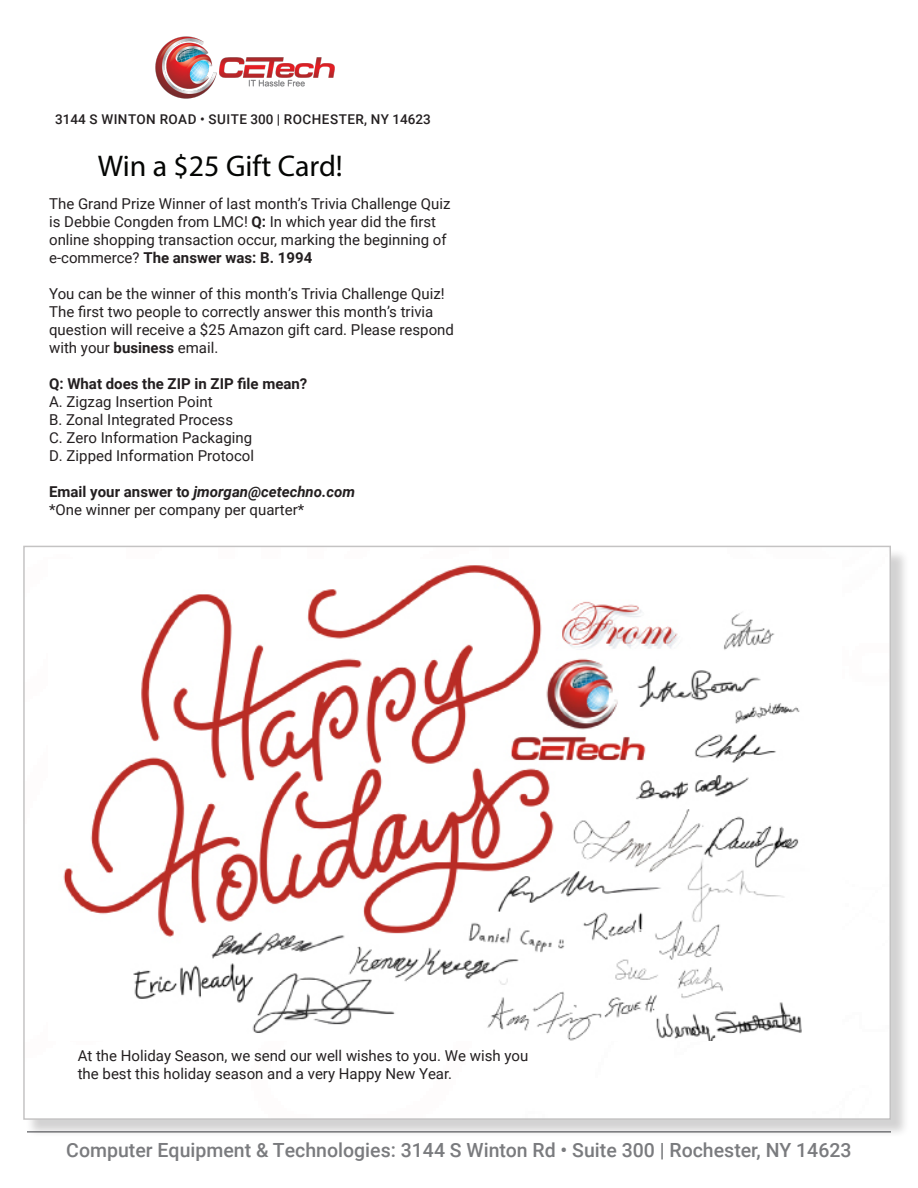
<style>
.page{position:relative;width:918px;height:1188px;background:#fff}
.page>*{position:absolute;margin:0;border:0;box-sizing:border-box;transform-origin:0 0}
.heading_1_centered{font:30px "Myriad Pro";color:#040503}
.t1{font:500 19.5px "Roboto";color:#7a7b7e}
.body_copy{font:15px/18px "Roboto";color:#231f20}
.t2{font:italic 700 15px "Roboto";color:#231f20}
.t3{font:700 15px "Roboto";color:#231f20}
.t4{font:500 13.5px "Roboto";letter-spacing:.035em;color:#231f20}
.s1{font-weight:700}
.s2{font-style:normal}
</style>
<div class="page">
<img style="left:155px;top:36px;width:180px;height:63px">
<div style="left:25px;top:548px;width:884px;height:591px;background:#231f20;opacity:.75"></div>
<img style="left:26px;top:549px;width:862px;height:568px">
<img style="left:49px;top:560px;width:792px;height:481px">
<p class="t4" style="left:55px;top:110px;width:377px">3144 S WINTON ROAD • SUITE 300 | ROCHESTER, NY 14623</p>
<p class="heading_1_centered" style="left:98px;top:147px;width:247px">Win a $25 Gift Card!</p>
<p class="body_copy" style="left:49px;top:194px;width:403px">The Grand Prize Winner of last month’s Trivia Challenge Quiz is Debbie Congden from LMC! <span class="s1">Q:</span> In which year did the first online shopping transaction occur, marking the beginning of e-commerce? <span class="s1">The answer was: B. 1994</span></p>
<p class="body_copy" style="left:49px;top:284px;width:406px">You can be the winner of this month’s Trivia Challenge Quiz!<br>The first two people to correctly answer this month’s trivia question will receive a $25 Amazon gift card. Please respond with your <span class="s1">business</span> email.</p>
<p class="t3" style="left:49px;top:373px;width:260px">Q: What does the ZIP in ZIP file mean?</p>
<p class="body_copy" style="left:49px;top:392px;width:165px">A. Zigzag Insertion Point</p>
<p class="body_copy" style="left:49px;top:410px;width:185px">B. Zonal Integrated Process</p>
<p class="body_copy" style="left:49px;top:428px;width:205px">C. Zero Information Packaging</p>
<p class="body_copy" style="left:49px;top:446px;width:206px">D. Zipped Information Protocol</p>
<p class="t2" style="left:49px;top:481px;width:307px"><span class="s2">Email your answer to</span> jmorgan@cetechno.com</p>
<p class="body_copy" style="left:49px;top:500px;width:257px">*One winner per company per quarter*</p>
<p class="body_copy" style="left:78px;top:1046px;width:452px">At the Holiday Season, we send our well wishes to you. We wish you the best this holiday season and a very Happy New Year.</p>
<p class="t1" style="left:66px;top:1137px;width:787px">Computer Equipment &amp; Technologies: 3144 S Winton Rd • Suite 300 | Rochester, NY 14623</p>
</div>
